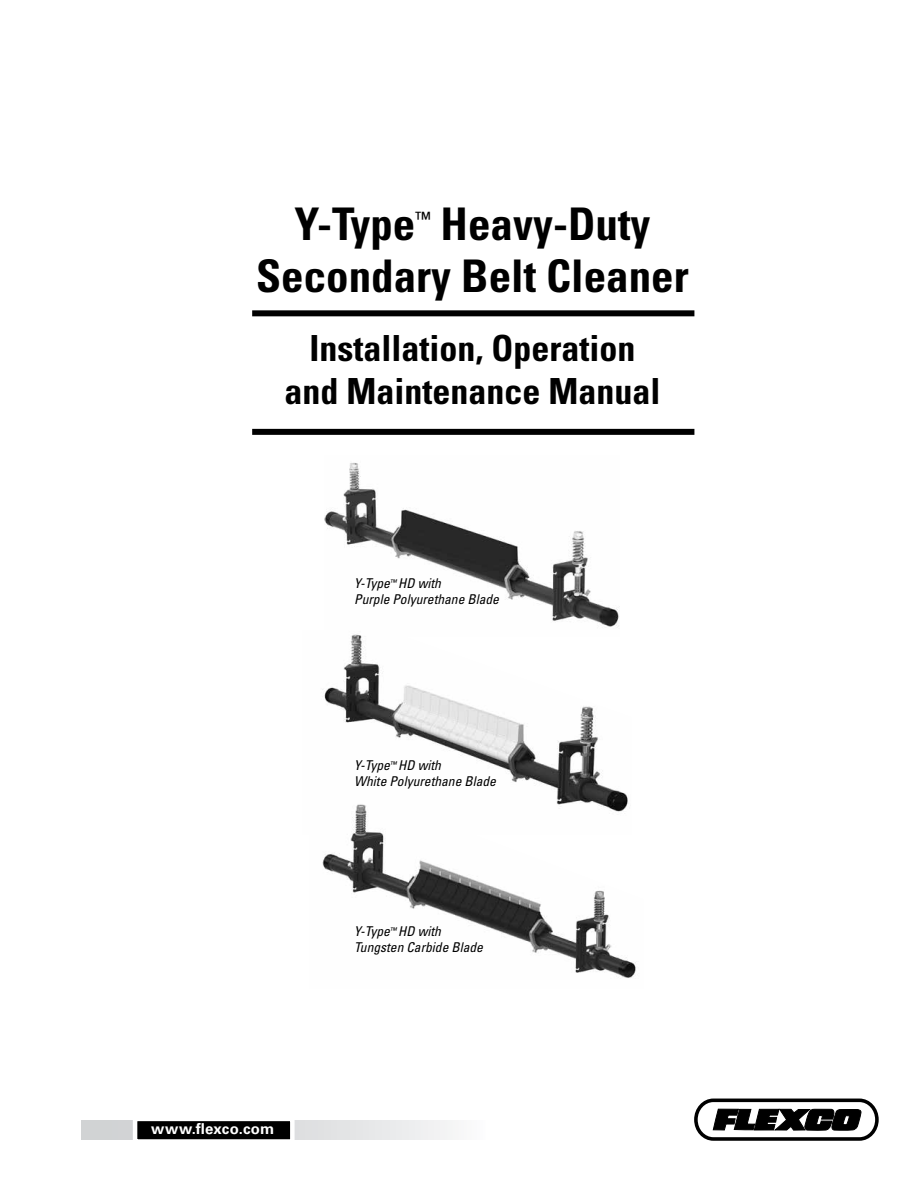
<style>
.page{position:relative;width:918px;height:1188px;background:#fff}
.page>*{position:absolute;margin:0;border:0;box-sizing:border-box;transform-origin:0 0}
.t1{font:700 condensed 45px/51.8px "Univers LT Std";color:#000}
.t2{font:700 condensed 36px/43.2px "Univers LT Std";color:#000;text-align:center}
.t3{font:condensed 18.3px "Univers LT Std";color:#000}
.t4{font:700 15px "Univers LT Std";letter-spacing:.02em;color:#fff}
.t5{font:italic condensed 13.5px/16.2px "Univers LT Std";color:#000}
</style>
<div class="page">
<img style="left:324px;top:463px;width:295px;height:164px">
<img style="left:322px;top:634px;width:306px;height:167px">
<img style="left:322px;top:801px;width:314px;height:177px">
<div style="left:252px;top:310px;width:442px;height:6px;background:#000"></div>
<div style="left:252px;top:429px;width:442px;height:6px;background:#000"></div>
<svg style="left:81px;top:1120px;width:371px;height:20px"></svg>
<div style="left:135px;top:1119px;width:157px;height:23px;background:#000"></div>
<div style="left:133px;top:1117px;width:162px;height:27px;border:4px solid #fff"></div>
<div style="left:694px;top:1099px;width:185px;height:42px;border:4px solid #000;border-radius:18px"></div>
<svg style="left:713px;top:1109px;width:149px;height:22px;background:#333"></svg>
<h1 class="t1" style="left:256px;top:198px;width:434px;text-indent:184px">Heavy-Duty<br>Secondary Belt Cleaner</h1>
<h2 class="t2" style="left:285px;top:326px;width:377px">Installation, Operation and Maintenance Manual</h2>
<h1 class="t1" style="left:294px;top:198px;width:122px">Y-Type</h1>
<h3 class="t3" style="left:415px;top:207px;width:17px">™</h3>
<p class="t5" style="left:354px;top:575px;width:146px">Y-Type<sup>™</sup> HD with<br>Purple Polyurethane Blade</p>
<p class="t5" style="left:354px;top:757px;width:143px">Y-Type<sup>™</sup> HD with<br>White Polyurethane Blade</p>
<p class="t4" style="left:151px;top:1120px;width:125px">www.flexco.com</p>
<p class="t5" style="left:354px;top:923px;width:130px">Y-Type<sup>™</sup> HD with<br>Tungsten Carbide Blade</p>
</div>
